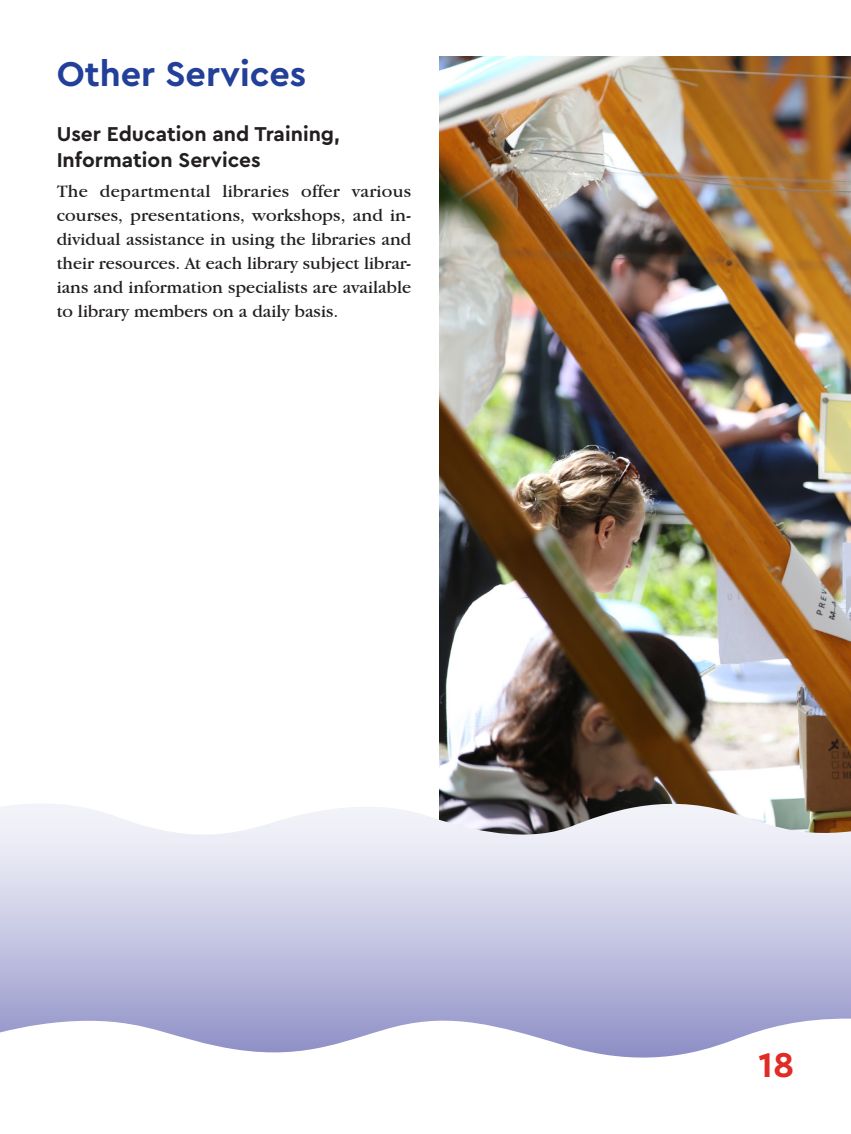
<style>
.page{position:relative;width:851px;height:1134px;background:#fff}
.page>*{position:absolute;margin:0;border:0;box-sizing:border-box;transform-origin:0 0}
.podnaslov{font:700 36px "Cera Pro";color:#223f99}
.t1{font:700 36px "Cera Pro";color:#e12c26}
.mednaslov{font:700 21px/26px "Cera Pro";color:#231f20}
.tekst{font:18px/24px "Garamond IT Cby BT";color:#231f20;text-align:justify}
</style>
<div class="page">
<img style="left:439px;top:57px;width:411px;height:735px">
<svg style="left:0;top:792px;width:850px;height:266px"></svg>
<svg style="left:850px;top:56px;width:1px;height:963px"></svg>
<p class="podnaslov" style="left:57px;top:50px;width:251px">Other Services</p>
<p class="mednaslov" style="left:57px;top:121px;width:285px">User Education and Training,<br>Information Services</p>
<p class="tekst" style="left:57px;top:179px;width:356px">The departmental libraries offer various courses, presentations, workshops, and in&shy;dividual assistance in using the libraries and their resources. At each library subject librar&shy;ians and information specialists are available to library members on a daily basis.</p>
<h1 class="t1" style="left:758px;top:1041px;width:37px">18</h1>
</div>
